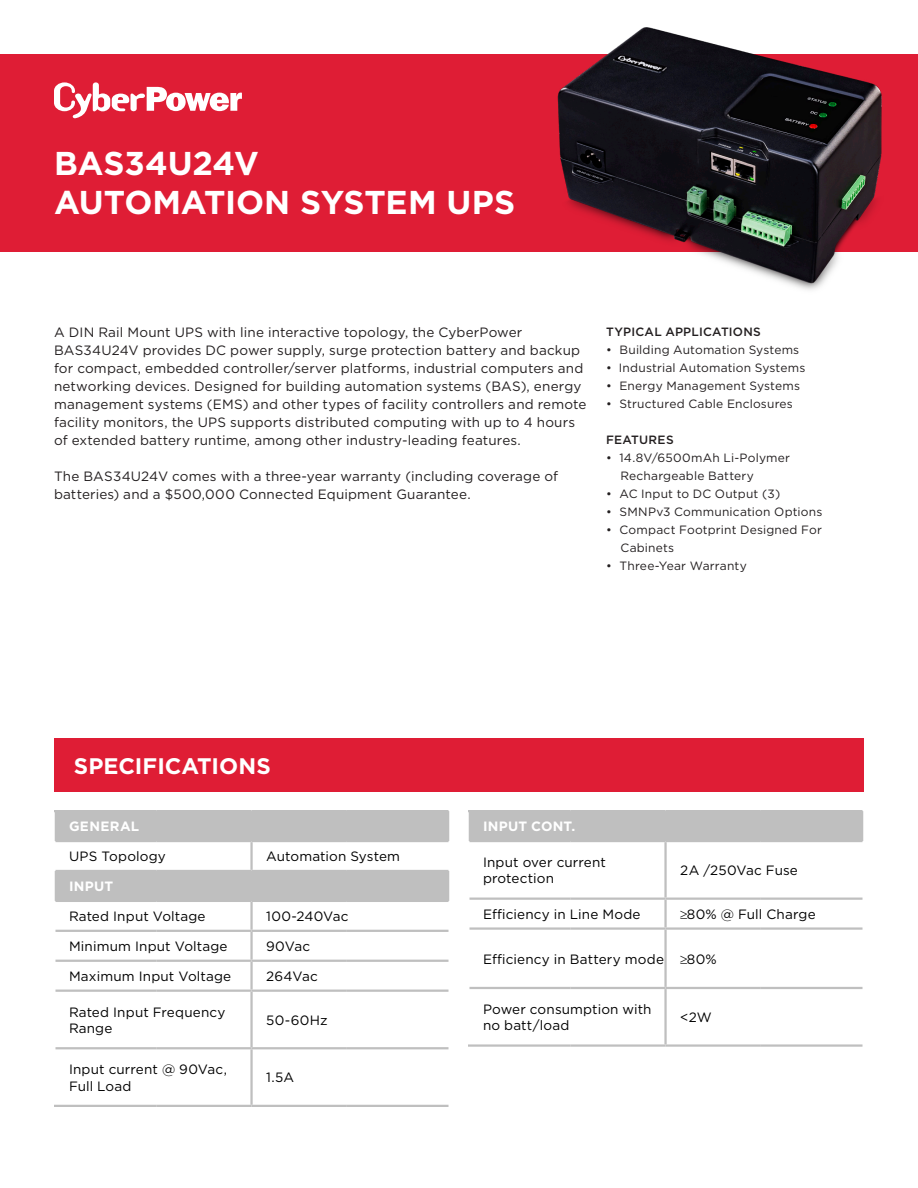
<style>
.page{position:relative;width:918px;height:1188px;background:#fff}
.page>*{position:absolute;margin:0;border:0;box-sizing:border-box;transform-origin:0 0}
.TITLE_DESCRIPTION{font:700 33px "Gotham";letter-spacing:-.005em;color:#fff}
.TITLE_DESCRIPTION-2{font:700 22.5px "Gotham";color:#fff}
.Paragraph{font:13.5px/18px "Gotham";letter-spacing:.01em;color:#231f20}
.TITLE_DESCRIPTION-3{font:13.5px/16.2px "Gotham";letter-spacing:.01em;color:#000}
.TITLE_DESCRIPTION-4{font:700 13.5px "Gotham";letter-spacing:.02em;color:#fff}
.t1{font:12px/18px "Gotham";letter-spacing:.015em;color:#231f20}
.Paragraph-2{font:500 12px "Gotham";letter-spacing:.02em;color:#231f20}
.Title_Bullet{font:500 12px "Gotham";letter-spacing:.025em;color:#231f20}
</style>
<div class="page">
<div style="left:0;top:54px;width:918px;height:198px;background:#df1d35"></div>
<svg style="left:54px;top:82px;width:188px;height:36px"></svg>
<div style="left:54px;top:738px;width:810px;height:54px;background:#df1d35"></div>
<img style="left:557px;top:27px;width:325px;height:263px">
<svg style="left:55px;top:811px;width:394px;height:90px"></svg>
<hr style="left:250px;top:842px;width:3px;height:28px;background:#bfbfbf">
<hr style="left:54px;top:810px;width:102px;height:2px;background:#bfbfbf">
<hr style="left:156px;top:810px;width:96px;height:2px;background:#bfbfbf">
<hr style="left:252px;top:810px;width:95px;height:2px;background:#bfbfbf">
<hr style="left:347px;top:810px;width:101px;height:2px;background:#bfbfbf">
<hr style="left:56px;top:840px;width:100px;height:2px;background:#bfbfbf">
<hr style="left:156px;top:840px;width:96px;height:2px;background:#bfbfbf">
<hr style="left:252px;top:840px;width:95px;height:2px;background:#bfbfbf">
<hr style="left:347px;top:840px;width:101px;height:2px;background:#bfbfbf">
<hr style="left:56px;top:870px;width:100px;height:2px;background:#bfbfbf">
<hr style="left:156px;top:870px;width:96px;height:2px;background:#bfbfbf">
<hr style="left:252px;top:870px;width:95px;height:2px;background:#bfbfbf">
<hr style="left:347px;top:870px;width:101px;height:2px;background:#bfbfbf">
<hr style="left:250px;top:902px;width:3px;height:28px;background:#bfbfbf">
<hr style="left:56px;top:900px;width:100px;height:2px;background:#bfbfbf">
<hr style="left:156px;top:900px;width:96px;height:2px;background:#bfbfbf">
<hr style="left:252px;top:900px;width:95px;height:2px;background:#bfbfbf">
<hr style="left:347px;top:900px;width:101px;height:2px;background:#bfbfbf">
<hr style="left:250px;top:932px;width:3px;height:28px;background:#bfbfbf">
<hr style="left:56px;top:930px;width:100px;height:2px;background:#bfbfbf">
<hr style="left:156px;top:930px;width:96px;height:2px;background:#bfbfbf">
<hr style="left:252px;top:930px;width:95px;height:2px;background:#bfbfbf">
<hr style="left:347px;top:930px;width:101px;height:2px;background:#bfbfbf">
<hr style="left:250px;top:962px;width:3px;height:28px;background:#bfbfbf">
<hr style="left:56px;top:960px;width:100px;height:2px;background:#bfbfbf">
<hr style="left:156px;top:960px;width:96px;height:2px;background:#bfbfbf">
<hr style="left:252px;top:960px;width:95px;height:2px;background:#bfbfbf">
<hr style="left:347px;top:960px;width:101px;height:2px;background:#bfbfbf">
<hr style="left:250px;top:992px;width:3px;height:55px;background:#bfbfbf">
<hr style="left:250px;top:1049px;width:3px;height:56px;background:#bfbfbf">
<hr style="left:56px;top:990px;width:100px;height:2px;background:#bfbfbf">
<hr style="left:156px;top:990px;width:96px;height:2px;background:#bfbfbf">
<hr style="left:252px;top:990px;width:95px;height:2px;background:#bfbfbf">
<hr style="left:347px;top:990px;width:101px;height:2px;background:#bfbfbf">
<hr style="left:56px;top:1047px;width:100px;height:2px;background:#bfbfbf">
<hr style="left:156px;top:1047px;width:96px;height:2px;background:#bfbfbf">
<hr style="left:252px;top:1047px;width:95px;height:2px;background:#bfbfbf">
<hr style="left:347px;top:1047px;width:101px;height:2px;background:#bfbfbf">
<hr style="left:54px;top:1105px;width:102px;height:2px;background:#bfbfbf">
<hr style="left:156px;top:1105px;width:96px;height:2px;background:#bfbfbf">
<hr style="left:252px;top:1105px;width:95px;height:2px;background:#bfbfbf">
<hr style="left:347px;top:1105px;width:101px;height:2px;background:#bfbfbf">
<div style="left:469px;top:811px;width:394px;height:30px;background:#bfbfbf"></div>
<hr style="left:664px;top:842px;width:3px;height:56px;background:#bfbfbf">
<hr style="left:664px;top:900px;width:3px;height:27px;background:#bfbfbf">
<hr style="left:664px;top:930px;width:3px;height:57px;background:#bfbfbf">
<hr style="left:664px;top:989px;width:3px;height:55px;background:#bfbfbf">
<hr style="left:468px;top:810px;width:102px;height:2px;background:#bfbfbf">
<hr style="left:570px;top:810px;width:96px;height:2px;background:#bfbfbf">
<hr style="left:666px;top:810px;width:95px;height:2px;background:#bfbfbf">
<hr style="left:761px;top:810px;width:101px;height:2px;background:#bfbfbf">
<hr style="left:470px;top:840px;width:100px;height:2px;background:#bfbfbf">
<hr style="left:570px;top:840px;width:96px;height:2px;background:#bfbfbf">
<hr style="left:666px;top:840px;width:95px;height:2px;background:#bfbfbf">
<hr style="left:761px;top:840px;width:101px;height:2px;background:#bfbfbf">
<hr style="left:470px;top:898px;width:100px;height:2px;background:#bfbfbf">
<hr style="left:570px;top:898px;width:96px;height:2px;background:#bfbfbf">
<hr style="left:666px;top:898px;width:95px;height:2px;background:#bfbfbf">
<hr style="left:761px;top:898px;width:101px;height:2px;background:#bfbfbf">
<hr style="left:470px;top:927px;width:100px;height:3px;background:#bfbfbf">
<hr style="left:570px;top:927px;width:96px;height:3px;background:#bfbfbf">
<hr style="left:666px;top:927px;width:95px;height:3px;background:#bfbfbf">
<hr style="left:761px;top:927px;width:101px;height:3px;background:#bfbfbf">
<hr style="left:470px;top:987px;width:100px;height:2px;background:#bfbfbf">
<hr style="left:570px;top:987px;width:96px;height:2px;background:#bfbfbf">
<hr style="left:666px;top:987px;width:95px;height:2px;background:#bfbfbf">
<hr style="left:761px;top:987px;width:101px;height:2px;background:#bfbfbf">
<hr style="left:468px;top:1044px;width:102px;height:3px;background:#bfbfbf">
<hr style="left:570px;top:1044px;width:96px;height:3px;background:#bfbfbf">
<hr style="left:666px;top:1044px;width:95px;height:3px;background:#bfbfbf">
<hr style="left:761px;top:1044px;width:101px;height:3px;background:#bfbfbf">
<p class="TITLE_DESCRIPTION" style="left:54px;top:142px;width:206px">BAS34U24V</p>
<p class="TITLE_DESCRIPTION" style="left:54px;top:181px;width:463px">AUTOMATION SYSTEM UPS</p>
<p class="Paragraph" style="left:54px;top:323px;width:534px">A DIN Rail Mount UPS with line interactive topology, the CyberPower BAS34U24V provides DC power supply, surge protection battery and backup for compact, embedded controller/server platforms, industrial computers and networking devices. Designed for building automation systems (BAS), energy management systems (EMS) and other types of facility controllers and remote facility monitors, the UPS supports distributed computing with up to 4 hours of extended battery runtime, among other industry-leading features.</p>
<p class="Paragraph" style="left:54px;top:467px;width:506px">The BAS34U24V comes with a three-year warranty (including coverage of batteries) and a $500,000 Connected Equipment Guarantee.</p>
<p class="Paragraph-2" style="left:606px;top:324px;width:156px">TYPICAL APPLICATIONS</p>
<p class="t1" style="left:606px;top:340px;width:195px">• Building Automation Systems</p>
<p class="t1" style="left:606px;top:358px;width:201px">• Industrial Automation Systems</p>
<p class="t1" style="left:606px;top:376px;width:196px">• Energy Management Systems</p>
<p class="t1" style="left:606px;top:394px;width:188px">• Structured Cable Enclosures</p>
<p class="Title_Bullet" style="left:606px;top:432px;width:69px">FEATURES</p>
<p class="t1" style="left:620px;top:448px;width:171px;text-indent:-14px">• 14.8V/6500mAh Li-Polymer<br>Rechargeable Battery</p>
<p class="t1" style="left:606px;top:484px;width:176px">• AC Input to DC Output (3)</p>
<p class="t1" style="left:606px;top:502px;width:218px">• SMNPv3 Communication Options</p>
<p class="t1" style="left:620px;top:520px;width:203px;text-indent:-14px">• Compact Footprint Designed For<br>Cabinets</p>
<p class="t1" style="left:606px;top:556px;width:142px">• Three-Year Warranty</p>
<p class="TITLE_DESCRIPTION-2" style="left:74px;top:751px;width:198px">SPECIFICATIONS</p>
<p class="TITLE_DESCRIPTION-4" style="left:69px;top:818px;width:72px">GENERAL</p>
<p class="TITLE_DESCRIPTION-3" style="left:69px;top:848px;width:98px">UPS Topology</p>
<p class="TITLE_DESCRIPTION-3" style="left:266px;top:848px;width:135px">Automation System</p>
<p class="TITLE_DESCRIPTION-4" style="left:69px;top:878px;width:46px">INPUT</p>
<p class="TITLE_DESCRIPTION-3" style="left:69px;top:908px;width:138px">Rated Input Voltage</p>
<p class="TITLE_DESCRIPTION-3" style="left:266px;top:908px;width:84px">100-240Vac</p>
<p class="TITLE_DESCRIPTION-3" style="left:69px;top:938px;width:160px">Minimum Input Voltage</p>
<p class="TITLE_DESCRIPTION-3" style="left:266px;top:938px;width:45px">90Vac</p>
<p class="TITLE_DESCRIPTION-3" style="left:69px;top:968px;width:164px">Maximum Input Voltage</p>
<p class="TITLE_DESCRIPTION-3" style="left:266px;top:968px;width:53px">264Vac</p>
<p class="TITLE_DESCRIPTION-3" style="left:69px;top:1004px;width:158px">Rated Input Frequency<br>Range</p>
<p class="TITLE_DESCRIPTION-3" style="left:266px;top:1012px;width:63px">50-60Hz</p>
<p class="TITLE_DESCRIPTION-3" style="left:69px;top:1061px;width:160px">Input current @ 90Vac,<br>Full Load</p>
<p class="TITLE_DESCRIPTION-3" style="left:266px;top:1069px;width:30px">1.5A</p>
<p class="TITLE_DESCRIPTION-4" style="left:483px;top:818px;width:94px">INPUT CONT.</p>
<p class="TITLE_DESCRIPTION-3" style="left:483px;top:854px;width:124px">Input over current protection</p>
<p class="TITLE_DESCRIPTION-3" style="left:680px;top:862px;width:119px">2A /250Vac Fuse</p>
<p class="TITLE_DESCRIPTION-3" style="left:483px;top:906px;width:159px">Efficiency in Line Mode</p>
<p class="TITLE_DESCRIPTION-3" style="left:680px;top:906px;width:137px">≥80% @ Full Charge</p>
<p class="TITLE_DESCRIPTION-3" style="left:483px;top:951px;width:183px">Efficiency in Battery mode</p>
<p class="TITLE_DESCRIPTION-3" style="left:680px;top:951px;width:38px">≥80%</p>
<p class="TITLE_DESCRIPTION-3" style="left:483px;top:1001px;width:170px">Power consumption with no batt/load</p>
<p class="TITLE_DESCRIPTION-3" style="left:680px;top:1009px;width:33px">&lt;2W</p>
</div>
